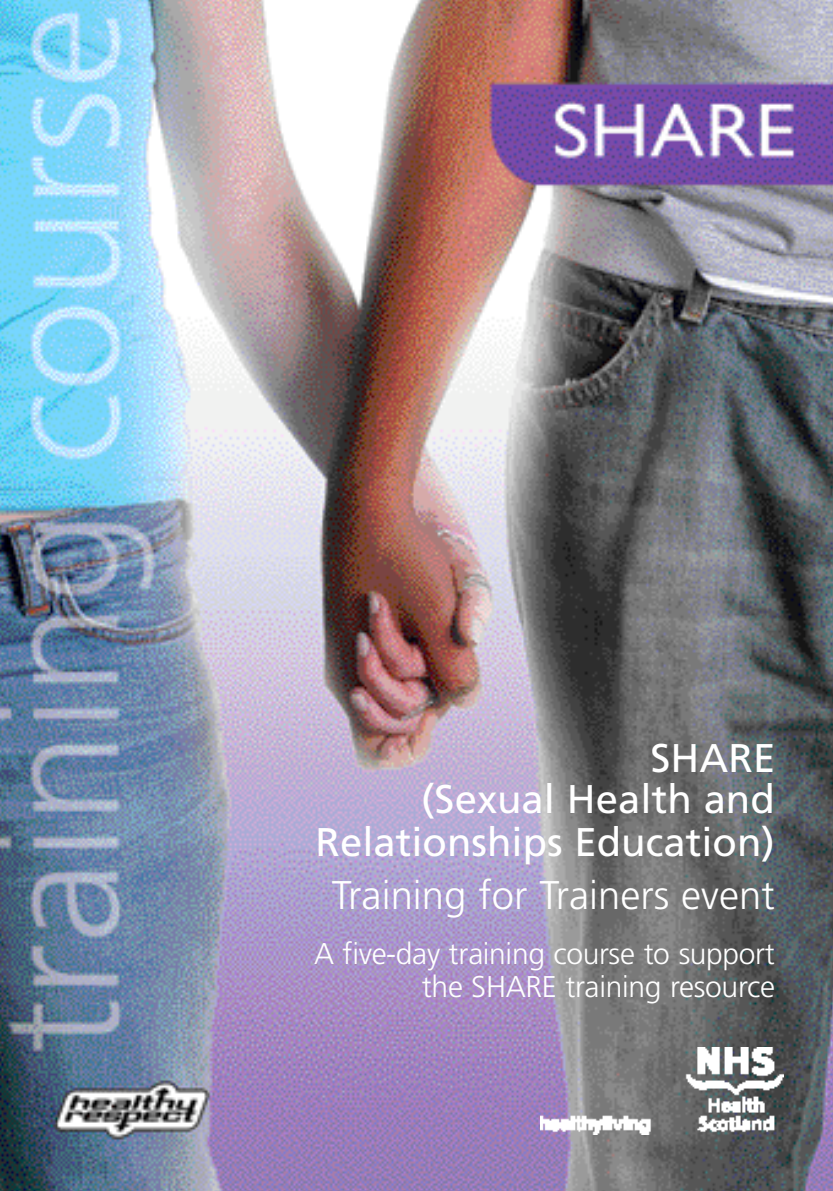
<style>
.page{position:relative;width:833px;height:1191px;background:#fff}
.page>*{position:absolute;margin:0;border:0;box-sizing:border-box;transform-origin:0 0}
.t1{font:40px/42px "Frutiger";color:#fff;text-align:right}
.t2{font:300 40px "Frutiger";color:#fff}
.t3{font:300 30px/33.6px "Frutiger";letter-spacing:-.01em;color:#fff;text-align:right}
</style>
<div class="page">
<img style="left:0;top:0;width:832px;height:1191px">
<img style="left:540px;top:1048px;width:242px;height:86px">
<h1 class="t1" style="left:315px;top:740px;width:461px">SHARE<br>(Sexual Health and<br>Relationships Education)</h1>
<h1 class="t2" style="left:332px;top:879px;width:444px">Training for Trainers event</h1>
<p class="t3" style="left:314px;top:939px;width:462px">A five-day training course to support the SHARE training re so u rc e</p>
</div>
